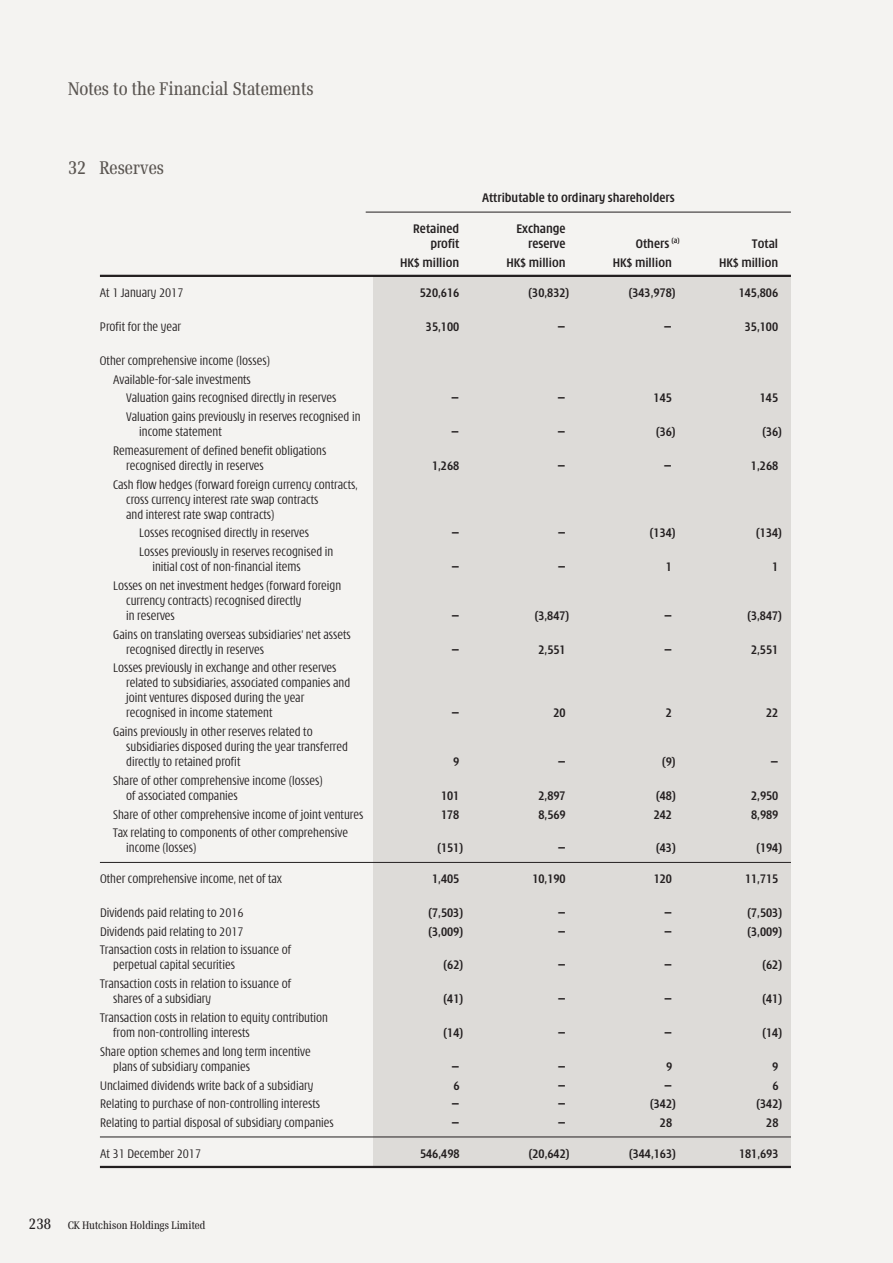
<style>
.page{position:relative;width:893px;height:1263px;background:#f4f3f1}
.page>*{position:absolute;margin:0;border:0;box-sizing:border-box;transform-origin:0 0}
.t1{font:20.25px "Verona";color:#5a5551}
.t2{font:300 condensed 13.5px/15px "Modena";color:#231f20}
.t3{font:700 condensed 13.5px "Modena";color:#231f20}
.t4{font:12px "Verona";color:#231f20}
.s1{font-size:16.5px}
</style>
<div class="page">
<div style="left:373px;top:276px;width:418px;height:891px;background:#dddbd8"></div>
<hr style="left:366px;top:212px;width:425px;height:1px;background:#231f20">
<hr style="left:100px;top:275px;width:691px;height:2px;background:#231f20">
<hr style="left:100px;top:862px;width:691px;height:1px;background:#231f20">
<hr style="left:100px;top:1136px;width:691px;height:1px;background:#231f20">
<hr style="left:100px;top:1166px;width:691px;height:2px;background:#231f20">
<h1 class="t1" style="left:68px;top:79px;width:247px">Notes to the Financial Statements</h1>
<h1 class="t1" style="left:68px;top:158px;width:97px">32 Reserves</h1>
<p class="t3" style="left:482px;top:191px;width:194px">Attributable to ordinary shareholders</p>
<p class="t3" style="left:413px;top:222px;width:47px">Retained</p>
<p class="t3" style="left:516px;top:222px;width:51px">Exchange</p>
<p class="t3" style="left:430px;top:237px;width:30px">profit</p>
<p class="t3" style="left:528px;top:237px;width:39px">reserve</p>
<p class="t3" style="left:636px;top:237px;width:45px">Others <sup>(a)</sup></p>
<p class="t3" style="left:752px;top:237px;width:28px">Total</p>
<p class="t3" style="left:400px;top:256px;width:61px">HK$ million</p>
<p class="t3" style="left:506px;top:256px;width:61px">HK$ million</p>
<p class="t3" style="left:613px;top:256px;width:61px">HK$ million</p>
<p class="t3" style="left:719px;top:256px;width:61px">HK$ million</p>
<p class="t2" style="left:100px;top:286px;width:85px">At 1 January 2017</p>
<p class="t3" style="left:420px;top:287px;width:41px">520,616</p>
<p class="t3" style="left:529px;top:287px;width:41px">(30,832)</p>
<p class="t3" style="left:629px;top:287px;width:48px">(343,978)</p>
<p class="t3" style="left:739px;top:287px;width:41px">145,806</p>
<p class="t2" style="left:100px;top:320px;width:83px">Profit for the year</p>
<p class="t3" style="left:426px;top:320px;width:35px">35,100</p>
<p class="t3" style="left:558px;top:320px;width:9px">—</p>
<p class="t3" style="left:664px;top:320px;width:9px">—</p>
<p class="t3" style="left:745px;top:320px;width:35px">35,100</p>
<p class="t2" style="left:100px;top:352px;width:172px;line-height:18.8px;text-align:center">Other comprehensive income (losses)<br>Available-for-sale investments</p>
<p class="t2" style="left:126px;top:391px;width:212px">Valuation gains recognised directly in reserves</p>
<p class="t3" style="left:451px;top:392px;width:9px">—</p>
<p class="t3" style="left:558px;top:392px;width:9px">—</p>
<p class="t3" style="left:654px;top:392px;width:20px">145</p>
<p class="t3" style="left:760px;top:392px;width:20px">145</p>
<p class="t2" style="left:139px;top:410px;width:223px;text-indent:-13px">Valuation gains previously in reserves recognised in income statement</p>
<p class="t3" style="left:451px;top:425px;width:9px">—</p>
<p class="t3" style="left:558px;top:425px;width:9px">—</p>
<p class="t3" style="left:656px;top:425px;width:20px">(36)</p>
<p class="t3" style="left:763px;top:425px;width:20px">(36)</p>
<p class="t2" style="left:126px;top:444px;width:202px;text-indent:-13px">Remeasurement of defined benefit obligations recognised directly in reserves</p>
<p class="t3" style="left:432px;top:459px;width:29px">1,268</p>
<p class="t3" style="left:558px;top:459px;width:9px">—</p>
<p class="t3" style="left:664px;top:459px;width:9px">—</p>
<p class="t3" style="left:751px;top:459px;width:29px">1,268</p>
<p class="t2" style="left:126px;top:477px;width:233px;text-indent:-13px">Cash flow hedges (forward foreign currency contracts, cross currency interest rate swap contracts<br>and interest rate swap contracts)</p>
<p class="t2" style="left:139px;top:526px;width:171px">Losses recognised directly in reserves</p>
<p class="t3" style="left:451px;top:527px;width:9px">—</p>
<p class="t3" style="left:558px;top:527px;width:9px">—</p>
<p class="t3" style="left:650px;top:527px;width:26px">(134)</p>
<p class="t3" style="left:757px;top:527px;width:26px">(134)</p>
<p class="t2" style="left:152px;top:545px;width:182px;text-indent:-13px">Losses previously in reserves recognised in initial cost of non-financial items</p>
<p class="t3" style="left:451px;top:560px;width:9px">—</p>
<p class="t3" style="left:558px;top:560px;width:9px">—</p>
<p class="t3" style="left:666px;top:560px;width:8px">1</p>
<p class="t3" style="left:772px;top:560px;width:8px">1</p>
<p class="t2" style="left:126px;top:579px;width:217px;text-indent:-13px">Losses on net investment hedges (forward foreign currency contracts) recognised directly<br>in reserves</p>
<p class="t2" style="left:126px;top:627px;width:226px;text-indent:-13px">Gains on translating overseas subsidiaries’ net assets recognised directly in reserves</p>
<p class="t2" style="left:126px;top:661px;width:226px;text-indent:-13px">Losses previously in exchange and other reserves related to subsidiaries, associated companies and joint ventures disposed during the year recognised in income statement</p>
<p class="t2" style="left:126px;top:725px;width:223px;text-indent:-13px">Gains previously in other reserves related to subsidiaries disposed during the year transferred directly to retained profit</p>
<p class="t2" style="left:126px;top:774px;width:198px;text-indent:-13px">Share of other comprehensive income (losses) of associated companies</p>
<p class="t3" style="left:451px;top:609px;width:9px">—</p>
<p class="t3" style="left:535px;top:609px;width:35px">(3,847)</p>
<p class="t3" style="left:664px;top:609px;width:9px">—</p>
<p class="t3" style="left:748px;top:609px;width:35px">(3,847)</p>
<p class="t3" style="left:451px;top:643px;width:9px">—</p>
<p class="t3" style="left:538px;top:643px;width:29px">2,551</p>
<p class="t3" style="left:664px;top:643px;width:9px">—</p>
<p class="t3" style="left:751px;top:643px;width:29px">2,551</p>
<p class="t3" style="left:451px;top:707px;width:9px">—</p>
<p class="t3" style="left:553px;top:707px;width:14px">20</p>
<p class="t3" style="left:666px;top:707px;width:8px">2</p>
<p class="t3" style="left:766px;top:707px;width:14px">22</p>
<p class="t3" style="left:453px;top:755px;width:8px">9</p>
<p class="t3" style="left:558px;top:755px;width:9px">—</p>
<p class="t3" style="left:662px;top:755px;width:14px">(9)</p>
<p class="t3" style="left:770px;top:755px;width:9px">—</p>
<p class="t3" style="left:441px;top:789px;width:20px">101</p>
<p class="t3" style="left:538px;top:789px;width:29px">2,897</p>
<p class="t3" style="left:656px;top:789px;width:20px">(48)</p>
<p class="t3" style="left:751px;top:789px;width:29px">2,950</p>
<p class="t2" style="left:113px;top:807px;width:252px">Share of other comprehensive income of joint ventures</p>
<p class="t3" style="left:441px;top:808px;width:20px">178</p>
<p class="t3" style="left:538px;top:808px;width:29px">8,569</p>
<p class="t3" style="left:654px;top:808px;width:20px">242</p>
<p class="t3" style="left:751px;top:808px;width:29px">8,989</p>
<p class="t2" style="left:126px;top:826px;width:223px;text-indent:-13px">Tax relating to components of other comprehensive income (losses)</p>
<p class="t3" style="left:438px;top:842px;width:26px">(151)</p>
<p class="t3" style="left:558px;top:842px;width:9px">—</p>
<p class="t3" style="left:656px;top:842px;width:20px">(43)</p>
<p class="t3" style="left:757px;top:842px;width:26px">(194)</p>
<p class="t2" style="left:100px;top:872px;width:183px">Other comprehensive income, net of tax</p>
<p class="t3" style="left:432px;top:872px;width:29px">1,405</p>
<p class="t3" style="left:532px;top:872px;width:35px">10,190</p>
<p class="t3" style="left:654px;top:872px;width:20px">120</p>
<p class="t3" style="left:745px;top:872px;width:35px">11,715</p>
<p class="t2" style="left:100px;top:906px;width:145px">Dividends paid relating to 2016</p>
<p class="t3" style="left:429px;top:906px;width:35px">(7,503)</p>
<p class="t3" style="left:558px;top:906px;width:9px">—</p>
<p class="t3" style="left:664px;top:906px;width:9px">—</p>
<p class="t3" style="left:748px;top:906px;width:35px">(7,503)</p>
<p class="t2" style="left:100px;top:924px;width:145px">Dividends paid relating to 2017</p>
<p class="t3" style="left:429px;top:925px;width:35px">(3,009)</p>
<p class="t3" style="left:558px;top:925px;width:9px">—</p>
<p class="t3" style="left:664px;top:925px;width:9px">—</p>
<p class="t3" style="left:748px;top:925px;width:35px">(3,009)</p>
<p class="t2" style="left:113px;top:943px;width:180px;text-indent:-13px">Transaction costs in relation to issuance of perpetual capital securities</p>
<p class="t3" style="left:444px;top:959px;width:20px">(62)</p>
<p class="t3" style="left:558px;top:959px;width:9px">—</p>
<p class="t3" style="left:664px;top:959px;width:9px">—</p>
<p class="t3" style="left:763px;top:959px;width:20px">(62)</p>
<p class="t2" style="left:113px;top:977px;width:180px;text-indent:-13px">Transaction costs in relation to issuance of shares of a subsidiary</p>
<p class="t2" style="left:113px;top:1011px;width:216px;text-indent:-13px">Transaction costs in relation to equity contribution from non-controlling interests</p>
<p class="t2" style="left:113px;top:1044px;width:199px;text-indent:-13px">Share option schemes and long term incentive plans of subsidiary companies</p>
<p class="t3" style="left:444px;top:992px;width:20px">(41)</p>
<p class="t3" style="left:558px;top:992px;width:9px">—</p>
<p class="t3" style="left:664px;top:992px;width:9px">—</p>
<p class="t3" style="left:763px;top:992px;width:20px">(41)</p>
<p class="t3" style="left:444px;top:1026px;width:20px">(14)</p>
<p class="t3" style="left:558px;top:1026px;width:9px">—</p>
<p class="t3" style="left:664px;top:1026px;width:9px">—</p>
<p class="t3" style="left:763px;top:1026px;width:20px">(14)</p>
<p class="t3" style="left:452px;top:1060px;width:9px">—</p>
<p class="t3" style="left:558px;top:1060px;width:9px">—</p>
<p class="t3" style="left:666px;top:1060px;width:8px">9</p>
<p class="t3" style="left:772px;top:1060px;width:8px">9</p>
<p class="t2" style="left:100px;top:1078px;width:215px">Unclaimed dividends write back of a subsidiary</p>
<p class="t3" style="left:453px;top:1079px;width:8px">6</p>
<p class="t3" style="left:558px;top:1079px;width:9px">—</p>
<p class="t3" style="left:664px;top:1079px;width:9px">—</p>
<p class="t3" style="left:772px;top:1079px;width:8px">6</p>
<p class="t2" style="left:100px;top:1097px;width:221px">Relating to purchase of non-controlling interests</p>
<p class="t3" style="left:452px;top:1097px;width:9px">—</p>
<p class="t3" style="left:558px;top:1097px;width:9px">—</p>
<p class="t3" style="left:650px;top:1097px;width:26px">(342)</p>
<p class="t3" style="left:757px;top:1097px;width:26px">(342)</p>
<p class="t2" style="left:100px;top:1116px;width:235px">Relating to partial disposal of subsidiary companies</p>
<p class="t3" style="left:452px;top:1116px;width:9px">—</p>
<p class="t3" style="left:558px;top:1116px;width:9px">—</p>
<p class="t3" style="left:660px;top:1116px;width:14px">28</p>
<p class="t3" style="left:766px;top:1116px;width:14px">28</p>
<p class="t2" style="left:100px;top:1146px;width:102px">At 31 December 2017</p>
<p class="t3" style="left:420px;top:1147px;width:41px">546,498</p>
<p class="t3" style="left:529px;top:1147px;width:41px">(20,642)</p>
<p class="t3" style="left:629px;top:1147px;width:48px">(344,163)</p>
<p class="t3" style="left:739px;top:1147px;width:41px">181,693</p>
<p class="t4" style="left:29px;top:1219px;width:178px"><span class="s1">238</span> CK Hutchison Holdings Limited</p>
</div>
